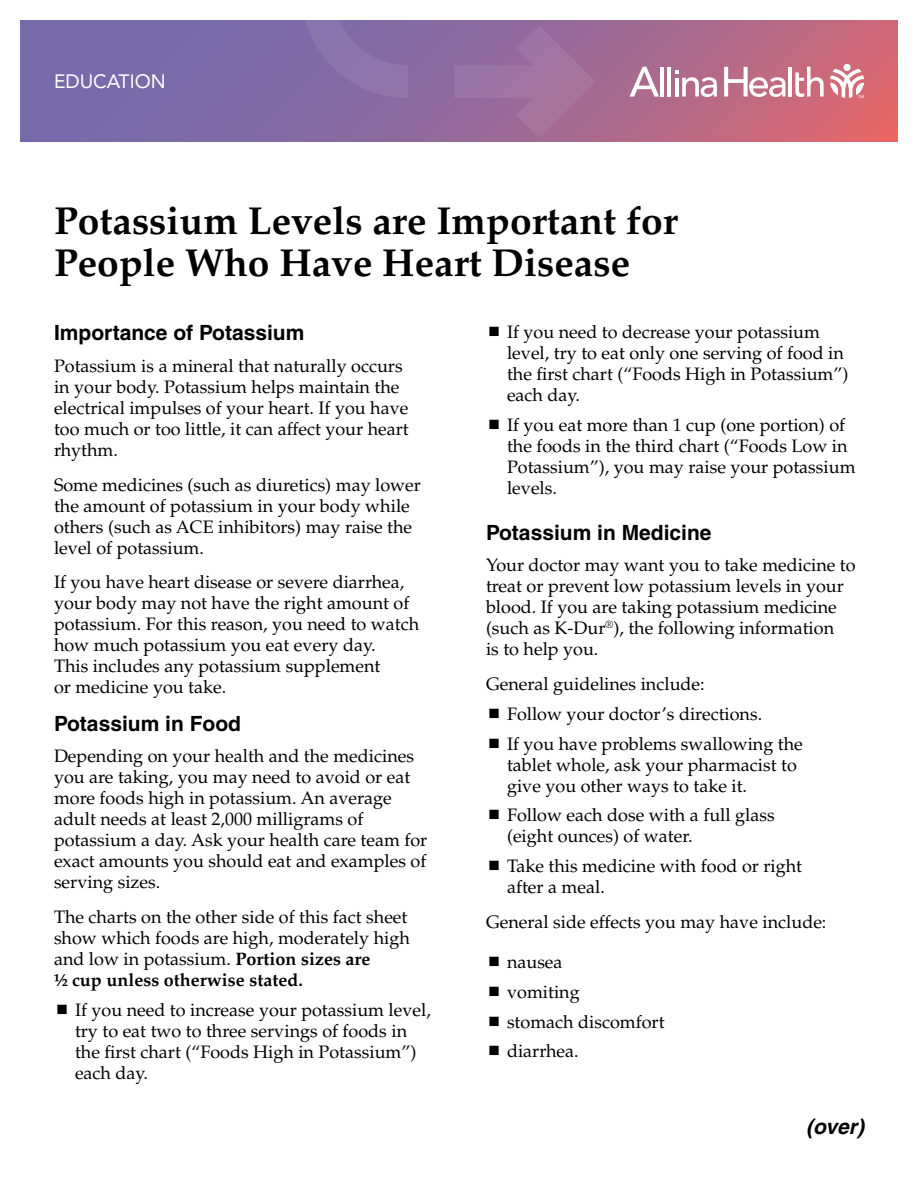
<style>
.page{position:relative;width:918px;height:1188px;background:#fff}
.page>*{position:absolute;margin:0;border:0;box-sizing:border-box;transform-origin:0 0}
.t1{font:700 39px/42px "Palatino";color:#000}
.t2{font:700 21px "Helvetica";color:#000}
.t3{font:italic 700 21px "Helvetica";color:#000}
.t4{font:19.2px "Avenir LT Std";color:#fff}
.t5{font:18px/21px "Palatino";color:#000}
.s1{font-weight:700}
</style>
<div class="page">
<svg style="left:20px;top:20px;width:878px;height:122px;background:#986997"></svg>
<svg style="left:830px;top:69px;width:34px;height:29px"></svg>
<div style="left:844px;top:64px;width:7px;height:7px;background:#fff;border-radius:50%"></div>
<hr style="left:660px;top:67px;width:4px;height:30px;background:#fff">
<hr style="left:667px;top:67px;width:4px;height:30px;background:#fff">
<hr style="left:789px;top:67px;width:3px;height:30px;background:#fff">
<svg style="left:795px;top:67px;width:29px;height:30px"></svg>
<svg style="left:675px;top:71px;width:42px;height:26px"></svg>
<svg style="left:629px;top:67px;width:30px;height:30px"></svg>
<svg style="left:724px;top:67px;width:62px;height:30px"></svg>
<svg style="left:454px;top:25px;width:142px;height:113px;background:#9b6e9c"></svg>
<svg style="left:301px;top:20px;width:127px;height:78px;background:#876ea6"></svg>
<p class="t4" style="left:54px;top:70px;width:113px">EDUCATION</p>
<h1 class="t1" style="left:54px;top:200px;width:625px">Potassium Levels are Important for<br>People Who Have Heart Disease</h1>
<p class="t2" style="left:54px;top:320px;width:252px">Importance of Potassium</p>
<p class="t5" style="left:54px;top:356px;width:356px">Potassium is a mineral that naturally occurs in your body. Potassium helps maintain the electrical impulses of your heart. If you have too much or too little, it can affect your heart rhythm.</p>
<p class="t5" style="left:54px;top:474px;width:369px">Some medicines (such as diuretics) may lower the amount of potassium in your body while others (such as ACE inhibitors) may raise the level of potassium.</p>
<p class="t5" style="left:54px;top:572px;width:367px">If you have heart disease or severe diarrhea, your body may not have the right amount of potassium. For this reason, you need to watch how much potassium you eat every day.<br>This includes any potassium supplement<br>or medicine you take.</p>
<p class="t2" style="left:54px;top:710px;width:189px">Potassium in Food</p>
<p class="t5" style="left:54px;top:746px;width:375px">Depending on your health and the medicines you are taking, you may need to avoid or eat more foods high in potassium. An average adult needs at least 2,000 milligrams of potassium a day. Ask your health care team for exact amounts you should eat and examples of serving sizes.</p>
<p class="t5" style="left:54px;top:907px;width:357px">The charts on the other side of this fact sheet show which foods are high, moderately high and low in potassium. <span class="s1">Portion sizes are<br>½ cup unless otherwise stated.</span></p>
<p class="t5" style="left:75px;top:1000px;width:357px">If you need to increase your potassium level, try to eat two to three servings of foods in the first chart (“Foods High in Potassium”) each day.</p>
<p class="t5" style="left:507px;top:322px;width:343px">If you need to decrease your potassium level, try to eat only one serving of food in the first chart (“Foods High in Potassium”) each day.</p>
<p class="t5" style="left:507px;top:414px;width:350px">If you eat more than 1 cup (one portion) of the foods in the third chart (“Foods Low in Potassium”), you may raise your potassium levels.</p>
<p class="t2" style="left:486px;top:519px;width:227px">Potassium in Medicine</p>
<p class="t5" style="left:486px;top:555px;width:371px">Your doctor may want you to take medicine to treat or prevent low potassium levels in your blood. If you are taking potassium medicine (such as K-Dur<sup>®</sup>), the following information<br>is to help you.</p>
<p class="t5" style="left:507px;top:669px;width:297px;line-height:29.8px;text-indent:-21px">General guidelines include:<br>Follow your doctor’s directions.<br>If you have problems swallowing the</p>
<p class="t5" style="left:507px;top:754px;width:291px">tablet whole, ask your pharmacist to give you other ways to take it.</p>
<p class="t5" style="left:507px;top:805px;width:269px">Follow each dose with a full glass (eight ounces) of water.</p>
<p class="t5" style="left:507px;top:856px;width:297px">Take this medicine with food or right after a meal.</p>
<p class="t5" style="left:486px;top:912px;width:342px">General side effects you may have include:</p>
<p class="t5" style="left:507px;top:948px;width:159px;line-height:29.7px">nausea<br>vomiting<br>stomach discomfort diarrhea.</p>
<p class="t3" style="left:806px;top:1114px;width:59px">(over)</p>
</div>
